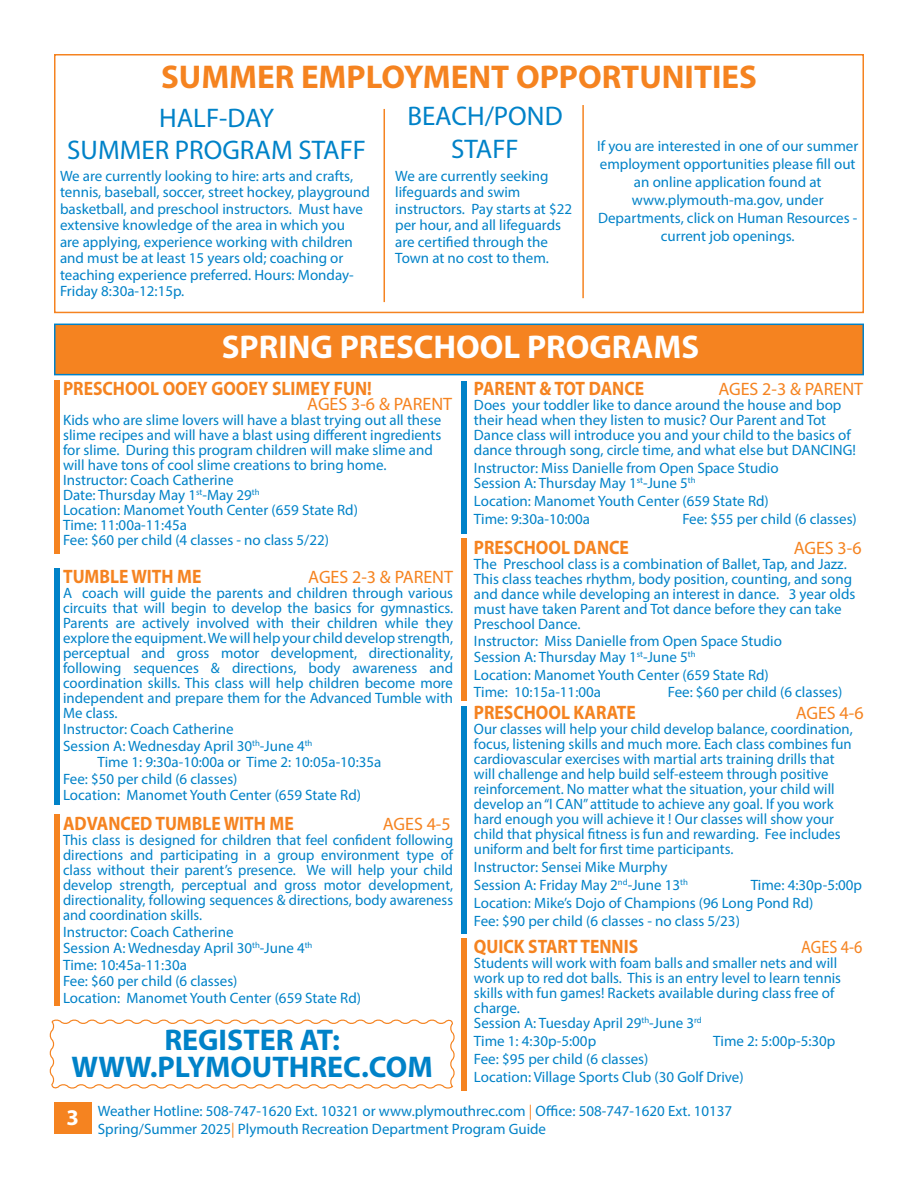
<style>
.page{position:relative;width:918px;height:1188px;background:#fff}
.page>*{position:absolute;margin:0;border:0;box-sizing:border-box;transform-origin:0 0}
.t1{font:700 33px "Myriad Pro";color:#f58320}
.t2{font:700 33px "Myriad Pro";color:#fff}
.t3{font:700 30px/27px "Myriad Pro";color:#0082c8;text-align:center}
.t4{font:27px/32.4px "Myriad Pro";color:#0082c8;text-align:center}
.t5{font:700 22.5px "Myriad Pro";color:#fff}
.t6{font:700 19.5px "Myriad Pro";color:#f58320;scale:.9 1}
.t7{font:18px "Myriad Pro";color:#f58320}
.t8{font:18px "Myriad Pro";color:#f58320;scale:.9 1}
.t9{font:15px/15px "Myriad Pro";color:#0082c8}
.s1{color:#f58320}
</style>
<div class="page">
<div style="left:54px;top:324px;width:810px;height:51px;background:#f58320;border:2px solid #0082c8"></div>
<div style="left:54px;top:1102px;width:38px;height:32px;background:#f58320"></div>
<div style="left:54px;top:54px;width:810px;height:259px;border:2px solid #f58320"></div>
<hr style="left:384px;top:109px;width:1px;height:193px;background:#f58320">
<hr style="left:582px;top:105px;width:2px;height:193px;background:#f58320">
<div style="left:54px;top:381px;width:6px;height:173px;background:#f58320"></div>
<div style="left:54px;top:568px;width:6px;height:237px;background:#0082c8"></div>
<div style="left:461px;top:381px;width:5px;height:152px;background:#0082c8"></div>
<div style="left:54px;top:815px;width:6px;height:191px;background:#f58320"></div>
<div style="left:461px;top:538px;width:5px;height:163px;background:#f58320"></div>
<div style="left:461px;top:706px;width:5px;height:227px;background:#0082c8"></div>
<div style="left:461px;top:938px;width:5px;height:153px;background:#f58320"></div>
<svg style="left:49px;top:1019px;width:406px;height:70px"></svg>
<h1 class="t1" style="left:161px;top:55px;width:597px">SUMMER EMPLOYMENT OPPORTUNITIES</h1>
<h3 class="t4" style="left:67px;top:101px;width:300px">HALF-DAY<br>SUMMER PROGRAM STAFF</h3>
<p class="t9" style="left:60px;top:167px;width:312px;line-height:16.5px">We are currently looking to hire: arts and crafts, tennis, baseball, soccer, street hockey, playground basketball, and preschool instructors. Must have extensive knowledge of the area in which you<br>are applying, experience working with children and must be at least 15 years old; coaching or teaching experience preferred. Hours: Monday-Friday 8:30a-12:15p.</p>
<h3 class="t4" style="left:407px;top:100px;width:157px">BEACH/POND<br>STAFF</h3>
<p class="t9" style="left:395px;top:167px;width:178px;line-height:16.5px">We are currently seeking lifeguards and swim instructors. Pay starts at $22 per hour, and all lifeguards are certified through the<br>Town at no cost to them.</p>
<p class="t9" style="left:597px;top:137px;width:263px;line-height:18px;text-align:center">If you are interested in one of our summer employment opportunities please fill out an online application found at www.plymouth-ma.gov, under Departments, click on Human Resources - current job openings.</p>
<h1 class="t2" style="left:222px;top:326px;width:479px">SPRING PRESCHOOL PROGRAMS</h1>
<h3 class="t6" style="left:63px;top:376px;width:345px">PRESCHOOL OOEY GOOEY SLIMEY FUN!</h3>
<p class="t7" style="left:307px;top:393px;width:146px">AGES 3-6 &amp; PARENT</p>
<p class="t9" style="left:63px;top:413px;width:380px">Kids who are slime lovers will have a blast trying out all these slime recipes and will have a blast using different ingredients for slime. During this program children will make slime and will have tons of cool slime creations to bring home.<br>Instructor: Coach Catherine<br>Date: Thursday May 1<sup>st</sup>-May 29<sup>th<br></sup>Location: Manomet Youth Center (659 State Rd)<br>Time: 11:00a-11:45a<br>Fee: $60 per child (4 classes - no class 5/22)</p>
<h3 class="t6" style="left:63px;top:563px;width:155px">TUMBLE WITH ME</h3>
<p class="t7" style="left:308px;top:566px;width:146px">AGES 2-3 &amp; PARENT</p>
<p class="t9" style="left:63px;top:585px;width:392px;text-align:justify">A coach will guide the parents and children through various circuits that will begin to develop the basics for gymnastics.<br>Parents are actively involved with their children while they explore the equipment. We will help your child develop strength, perceptual and gross motor development, directionality, following sequences &amp; directions, body awareness and coordination skills. This class will help children become more independent and prepare them for the Advanced Tumble with Me class.</p>
<p class="t9" style="left:63px;top:721px;width:172px">Instructor: Coach Catherine</p>
<p class="t9" style="left:63px;top:738px;width:251px">Session A: Wednesday April 30<sup>th</sup>-June 4<sup>th</sup></p>
<p class="t9" style="left:97px;top:754px;width:285px">Time 1: 9:30a-10:00a or Time 2: 10:05a-10:35a</p>
<p class="t9" style="left:63px;top:771px;width:176px">Fee: $50 per child (6 classes)</p>
<p class="t9" style="left:63px;top:787px;width:300px">Location: Manomet Youth Center (659 State Rd)</p>
<h3 class="t6" style="left:63px;top:811px;width:258px">ADVANCED TUMBLE WITH ME</h3>
<p class="t7" style="left:383px;top:813px;width:69px">AGES 4-5</p>
<p class="t9" style="left:63px;top:833px;width:392px;text-align:justify">This class is designed for children that feel confident following directions and participating in a group environment type of class without their parent’s presence. We will help your child develop strength, perceptual and gross motor development, directionality, following sequences &amp; directions, body awareness and coordination skills.</p>
<p class="t9" style="left:63px;top:923px;width:300px;line-height:16.5px">Instructor: Coach Catherine<br>Session A: Wednesday April 30<sup>th</sup>-June 4<sup>th<br></sup>Time: 10:45a-11:30a<br>Fee: $60 per child (6 classes)<br>Location: Manomet Youth Center (659 State Rd)</p>
<h2 class="t3" style="left:72px;top:1025px;width:363px">REGISTER AT:<br>WWW.PLYMOUTHREC.COM</h2>
<h3 class="t6" style="left:474px;top:376px;width:191px">PARENT &amp; TOT DANCE</h3>
<p class="t7" style="left:718px;top:378px;width:146px">AGES 2-3 &amp; PARENT</p>
<p class="t9" style="left:474px;top:398px;width:383px">Does your toddler like to dance around the house and bop their head when they listen to music? Our Parent and Tot Dance class will introduce you and your child to the basics of dance through song, circle time, and what else but DANCING!</p>
<p class="t9" style="left:474px;top:461px;width:306px">Instructor: Miss Danielle from Open Space Studio<br>Session A: Thursday May 1<sup>st</sup>-June 5<sup>th</sup></p>
<p class="t9" style="left:474px;top:492px;width:296px;line-height:18px">Location: Manomet Youth Center (659 State Rd)<br>Time: 9:30a-10:00a</p>
<p class="t9" style="left:682px;top:512px;width:176px">Fee: $55 per child (6 classes)</p>
<h3 class="t6" style="left:474px;top:535px;width:174px">PRESCHOOL DANCE</h3>
<p class="t7" style="left:794px;top:537px;width:69px">AGES 3-6</p>
<p class="t9" style="left:474px;top:557px;width:383px">The Preschool class is a combination of Ballet, Tap, and Jazz.<br>This class teaches rhythm, body position, counting, and song and dance while developing an interest in dance. 3 year olds must have taken Parent and Tot dance before they can take Preschool Dance.</p>
<p class="t9" style="left:474px;top:632px;width:310px;line-height:16.5px">Instructor: Miss Danielle from Open Space Studio<br>Session A: Thursday May 1<sup>st</sup>-June 5<sup>th</sup></p>
<p class="t9" style="left:474px;top:667px;width:296px;line-height:16.5px">Location: Manomet Youth Center (659 State Rd)<br>Time: 10:15a-11:00a</p>
<p class="t9" style="left:668px;top:684px;width:176px">Fee: $60 per child (6 classes)</p>
<h3 class="t6" style="left:474px;top:700px;width:181px">PRESCHOOL KARATE</h3>
<p class="t7" style="left:796px;top:702px;width:69px">AGES 4-6</p>
<p class="t9" style="left:474px;top:721px;width:380px">Our classes will help your child develop balance, coordination, focus, listening skills and much more. Each class combines fun cardiovascular exercises with martial arts training drills that will challenge and help build self-esteem through positive reinforcement. No matter what the situation, your child will develop an “I CAN” attitude to achieve any goal. If you work hard enough you will achieve it ! Our classes will show your child that physical fitness is fun and rewarding. Fee includes uniform and belt for first time participants.</p>
<p class="t9" style="left:474px;top:858px;width:216px;line-height:18px">Instructor: Sensei Mike Murphy<br>Session A: Friday May 2<sup>nd</sup>-June 13<sup>th</sup></p>
<p class="t9" style="left:474px;top:876px;width:390px;line-height:18px;text-indent:277px">Time: 4:30p-5:00p<br>Location: Mike’s Dojo of Champions (96 Long Pond Rd)<br>Fee: $90 per child (6 classes - no class 5/23)</p>
<h3 class="t6" style="left:474px;top:933px;width:184px">QUICK START TENNIS</h3>
<p class="t8" style="left:801px;top:935px;width:69px">AGES 4-6</p>
<p class="t9" style="left:474px;top:955px;width:369px">Students will work with foam balls and smaller nets and will work up to red dot balls. This is an entry level to learn tennis skills with fun games! Rackets available during class free of charge.<br>Session A: Tuesday April 29<sup>th</sup>-June 3<sup>rd</sup></p>
<p class="t9" style="left:474px;top:1033px;width:124px">Time 1: 4:30p-5:00p</p>
<p class="t9" style="left:713px;top:1033px;width:124px">Time 2: 5:00p-5:30p</p>
<p class="t9" style="left:474px;top:1049px;width:271px;line-height:18px">Fee: $95 per child (6 classes)<br>Location: Village Sports Club (30 Golf Drive)</p>
<h3 class="t5" style="left:67px;top:1103px;width:14px">3</h3>
<p class="t9" style="left:98px;top:1102px;width:636px;line-height:18px">Weather Hotline: 508-747-1620 Ext. 10321 or www.plymouthrec.com <span class="s1">|</span> Office: 508-747-1620 Ext. 10137<br>Spring/Summer 2025<span class="s1">|</span> Plymouth Recreation Department Program Guide</p>
</div>
